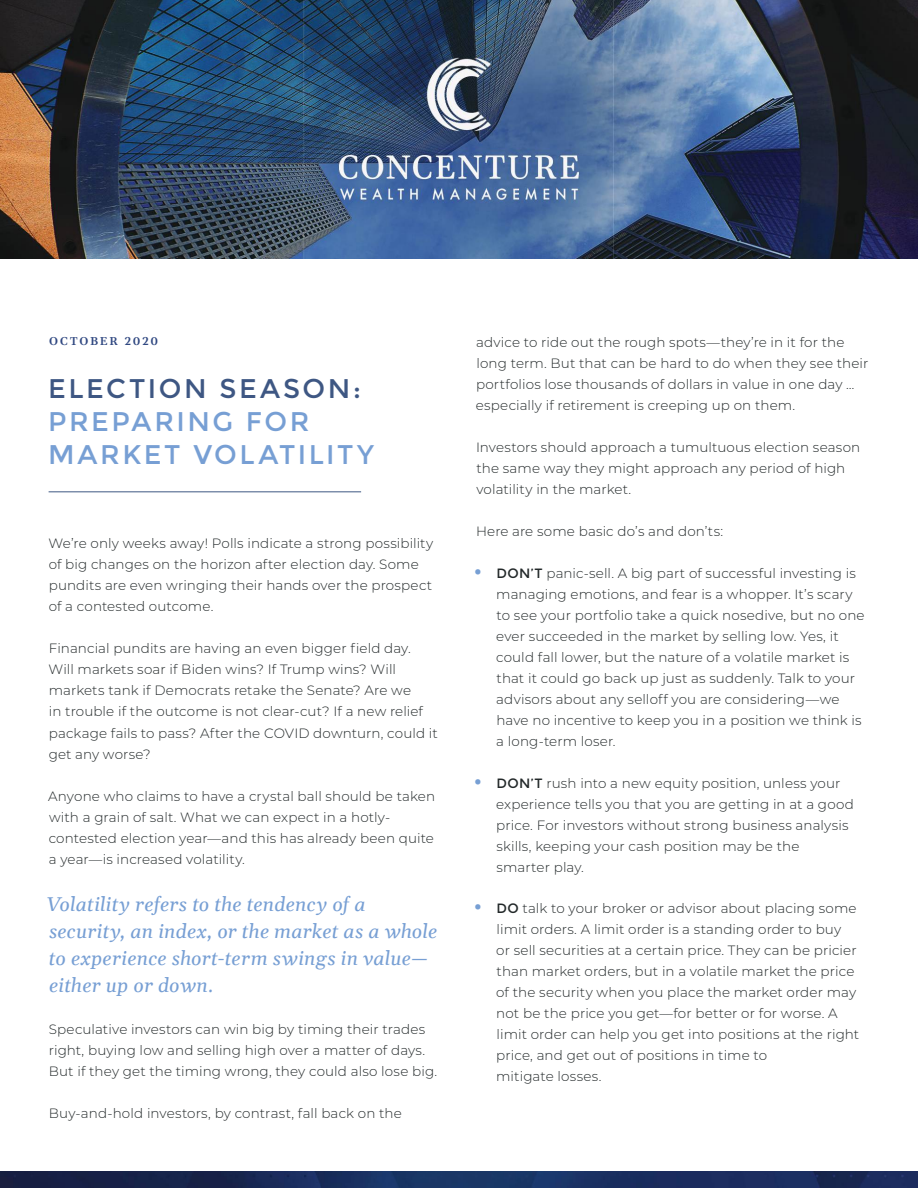
<style>
.page{position:relative;width:918px;height:1188px;background:#fff}
.page>*{position:absolute;margin:0;border:0;box-sizing:border-box;transform-origin:0 0}
.t1{font:27px/33px "Montserrat";letter-spacing:.095em;color:#779fd4}
.t2{font:27px "Montserrat";letter-spacing:.095em;color:#3e5783}
.t3{font:italic 19.5px/27px "Gelasio";letter-spacing:.005em;color:#779fd4}
.t4{font:300 13.5px/21px "Montserrat";letter-spacing:.01em;color:#23292a}
.t5{font:600 11.25px "Gelasio";letter-spacing:.15em;color:#304881}
.s1{font-weight:600;font-size:22.5px;color:#779fd4}
.s2{font-weight:400}
</style>
<div class="page">
<img style="left:0;top:1172px;width:918px;height:16px">
<img style="left:0;top:0;width:918px;height:258px">
<hr style="left:49px;top:491px;width:312px;height:1px;background:#3e5783">
<p class="t5" style="left:49px;top:331px;width:110px">OCTOBER 2020</p>
<h1 class="t2" style="left:48px;top:373px;width:314px">ELECTION SEASON:</h1>
<h1 class="t1" style="left:48px;top:406px;width:327px">PREPARING FOR<br>MARKET VOLATILITY</h1>
<p class="t4" style="left:48px;top:533px;width:386px">We’re only weeks away! Polls indicate a strong possibility of big changes on the horizon after election day. Some pundits are even wringing their hands over the prospect of a contested outcome.</p>
<p class="t4" style="left:48px;top:638px;width:391px">Financial pundits are having an even bigger field day.<br>Will markets soar if Biden wins? If Trump wins? Will markets tank if Democrats retake the Senate? Are we<br>in trouble if the outcome is not clear-cut? If a new relief package fails to pass? After the COVID downturn, could it get any worse?</p>
<p class="t4" style="left:48px;top:785px;width:389px">Anyone who claims to have a crystal ball should be taken with a grain of salt. What we can expect in a hotly&shy;contested election year—and this has already been quite a year—is increased volatility.</p>
<h2 class="t3" style="left:48px;top:889px;width:391px">Volatility refers to the tendency of a security, an index, or the market as a whole to experience short-term swings in value— either up or down.</h2>
<p class="t4" style="left:49px;top:1019px;width:390px">Speculative investors can win big by timing their trades right, buying low and selling high over a matter of days.<br>But if they get the timing wrong, they could also lose big.</p>
<p class="t4" style="left:49px;top:1103px;width:355px">Buy-and-hold investors, by contrast, fall back on the</p>
<p class="t4" style="left:476px;top:332px;width:394px">advice to ride out the rough spots—they’re in it for the long term. But that can be hard to do when they see their portfolios lose thousands of dollars in value in one day … especially if retirement is creeping up on them.</p>
<p class="t4" style="left:476px;top:437px;width:386px">Investors should approach a tumultuous election season the same way they might approach any period of high volatility in the market.</p>
<p class="t4" style="left:476px;top:521px;width:249px">Here are some basic do’s and don’ts:</p>
<p class="t4" style="left:496px;top:563px;width:370px;text-indent:-22px"><span class="s1">•</span> <span class="s2">DON’T</span> panic-sell. A big part of successful investing is managing emotions, and fear is a whopper. It’s scary to see your portfolio take a quick nosedive, but no one ever succeeded in the market by selling low. Yes, it could fall lower, but the nature of a volatile market is that it could go back up just as suddenly. Talk to your advisors about any selloff you are considering—we have no incentive to keep you in a position we think is a long-term loser.</p>
<p class="t4" style="left:496px;top:772px;width:359px;text-indent:-22px"><span class="s1">•</span> <span class="s2">DON’T</span> rush into a new equity position, unless your experience tells you that you are getting in at a good price. For investors without strong business analysis skills, keeping your cash position may be the smarter play.</p>
<p class="t4" style="left:496px;top:897px;width:365px;text-indent:-22px"><span class="s1">•</span> <span class="s2">DO</span> talk to your broker or advisor about placing some limit orders. A limit order is a standing order to buy<br>or sell securities at a certain price. They can be pricier than market orders, but in a volatile market the price of the security when you place the market order may not be the price you get—for better or for worse. A limit order can help you get into positions at the right price, and get out of positions in time to<br>mitigate losses.</p>
</div>
